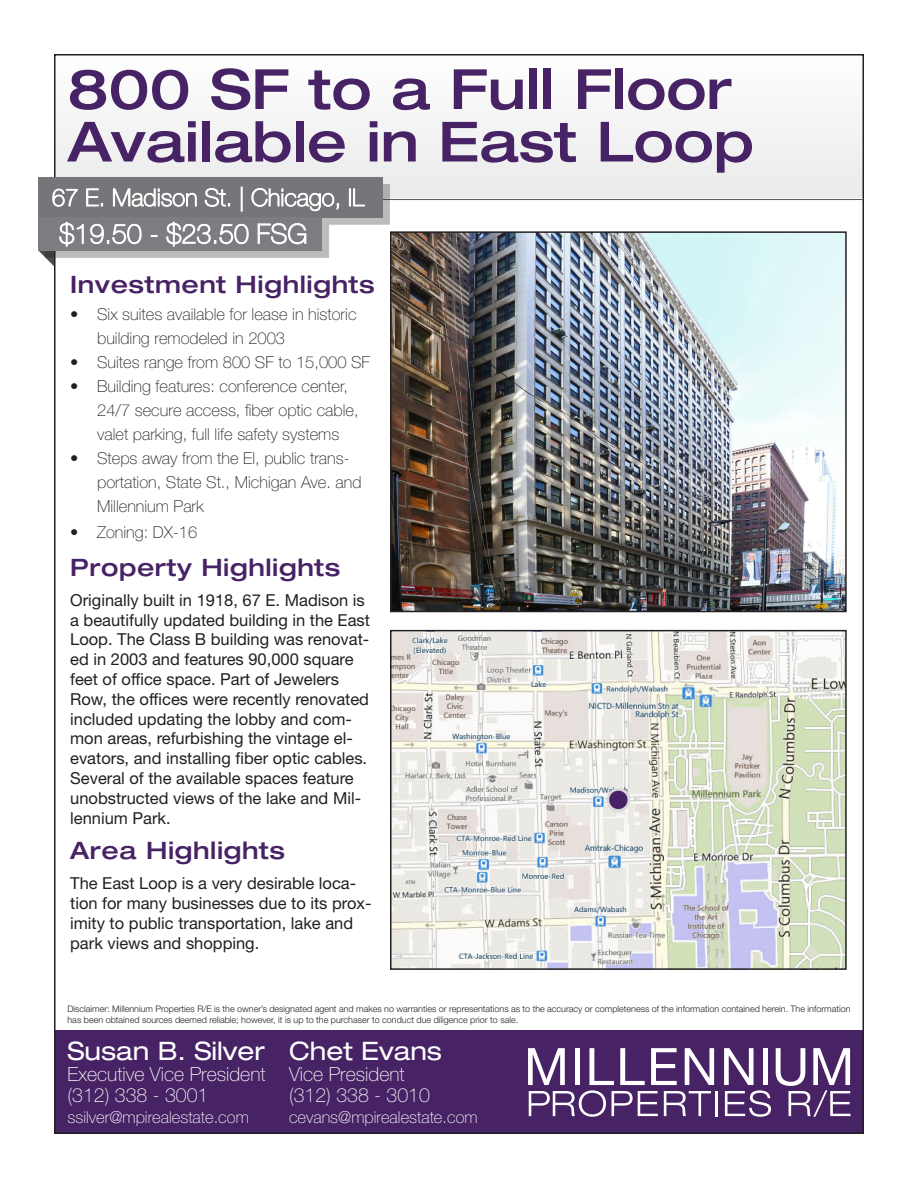
<style>
.page{position:relative;width:918px;height:1188px;background:#fff}
.page>*{position:absolute;margin:0;border:0;box-sizing:border-box;transform-origin:0 0}
.t1{font:500 expanded 55.5px/52.5px "Helvetica Neue LT Std";color:#472264}
.t2{font:expanded 25.5px "Helvetica Neue LT Std";color:#fff}
.Section_Header{font:500 expanded 24px "Helvetica Neue LT Std";letter-spacing:.025em;color:#472264}
.t3{font:100 19.5px/21px "Helvetica Neue LT Std";color:#fff}
.body{font:16.5px/19.8px "Helvetica Neue LT Std";color:#231f20}
.t4{font:100 16.5px/24px "Helvetica Neue LT Std";color:#231f20}
.t5{font:100 16.5px "Helvetica Neue LT Std";color:#fff}
.t6{font:300 9px/10.8px "Helvetica Neue LT Std";color:#231f20}
</style>
<div class="page">
<div style="left:55px;top:55px;width:809px;height:145px;background:#f4f5f5"></div>
<div style="left:54px;top:1031px;width:810px;height:103px;background:#472264"></div>
<hr style="left:54px;top:199px;width:808px;height:1px;background:#231f20">
<hr style="left:61px;top:198px;width:801px;height:1px;background:#fff">
<div style="left:45px;top:184px;width:344px;height:73px;background:#231f20;opacity:.3"></div>
<div style="left:38px;top:177px;width:345px;height:41px;background:#757679"></div>
<svg style="left:52px;top:188px;width:26px;height:19px"></svg>
<svg style="left:86px;top:188px;width:17px;height:19px"></svg>
<svg style="left:113px;top:188px;width:84px;height:19px"></svg>
<svg style="left:204px;top:188px;width:26px;height:19px"></svg>
<div style="left:241px;top:187px;width:2px;height:25px;border:1px solid #fff"></div>
<svg style="left:251px;top:188px;width:89px;height:24px"></svg>
<svg style="left:349px;top:188px;width:16px;height:19px"></svg>
<div style="left:38px;top:217px;width:284px;height:34px;background:#7b7d80"></div>
<svg style="left:39px;top:221px;width:45px;height:45px"></svg>
<svg style="left:90px;top:223px;width:52px;height:22px"></svg>
<svg style="left:151px;top:235px;width:7px;height:2px"></svg>
<svg style="left:166px;top:221px;width:83px;height:26px"></svg>
<svg style="left:257px;top:223px;width:50px;height:22px"></svg>
<hr style="left:716px;top:1091px;width:2px;height:25px;background:#fff">
<svg style="left:528px;top:1048px;width:186px;height:69px"></svg>
<svg style="left:724px;top:1048px;width:126px;height:69px"></svg>
<img style="left:393px;top:234px;width:451px;height:375px">
<div style="left:390px;top:231px;width:457px;height:381px;border:2px solid #231f20"></div>
<img style="left:393px;top:633px;width:451px;height:334px">
<div style="left:390px;top:630px;width:457px;height:340px;border:2px solid #231f20"></div>
<div style="left:608px;top:789px;width:21px;height:21px;background:#472264;border-radius:50%"></div>
<div style="left:607px;top:788px;width:23px;height:24px;border:3px solid #d8d9db;border-radius:50%"></div>
<h1 class="t1" style="left:68px;top:62px;width:688px">800 SF to a Full Floor<br>Available in East Loop</h1>
<p class="Section_Header" style="left:70px;top:269px;width:306px">Investment Highlights</p>
<p class="t4" style="left:97px;top:303px;width:261px;text-indent:-27px">• Six suites available for lease in historic building remodeled in 2003</p>
<p class="t4" style="left:70px;top:351px;width:301px">• Suites range from 800 SF to 15,000 SF</p>
<p class="t4" style="left:97px;top:375px;width:263px;text-indent:-27px">• Building features: conference center,<br>24/7 secure access, fiber optic cable, valet parking, full life safety systems</p>
<p class="t4" style="left:97px;top:447px;width:266px;text-indent:-27px">• Steps away from the El, public trans&shy;portation, State St., Michigan Ave. and<br>Millennium Park</p>
<p class="t4" style="left:70px;top:520px;width:128px">• Zoning: DX-16</p>
<p class="Section_Header" style="left:70px;top:552px;width:272px">Property Highlights</p>
<p class="body" style="left:70px;top:590px;width:301px">Originally built in 1918, 67 E. Madison is a beautifully updated building in the East Loop. The Class B building was renovat&shy;ed in 2003 and features 90,000 square feet of office space. Part of Jewelers Row, the offices were recently renovated included updating the lobby and com&shy;mon areas, refurbishing the vintage el&shy;evators, and installing fiber optic cables.<br>Several of the available spaces feature unobstructed views of the lake and Mil&shy;lennium Park.</p>
<p class="Section_Header" style="left:70px;top:836px;width:217px">Area Highlights</p>
<p class="body" style="left:70px;top:873px;width:303px">The East Loop is a very desirable loca&shy;tion for many businesses due to its prox&shy;imity to public transportation, lake and park views and shopping.</p>
<p class="t6" style="left:68px;top:1003px;width:785px">Disclaimer: Millennium Properties R/E is the owner’s designated agent and makes no warranties or representations as to the accuracy or completeness of the information contained herein. The information has been obtained sources deemed reliable; however, it is up to the purchaser to conduct due diligence prior to sale.</p>
<h2 class="t2" style="left:289px;top:1035px;width:155px">Chet Evans</h2>
<p class="t3" style="left:289px;top:1064px;width:142px">Vice President (312) 338 - 3010</p>
<p class="t5" style="left:289px;top:1108px;width:190px">cevans@mpirealestate.com</p>
<h2 class="t2" style="left:68px;top:1035px;width:199px">Susan B. Silver</h2>
<p class="t3" style="left:68px;top:1064px;width:200px">Executive Vice President (312) 338 - 3001</p>
<p class="t5" style="left:68px;top:1108px;width:183px">ssilver@mpirealestate.com</p>
</div>
